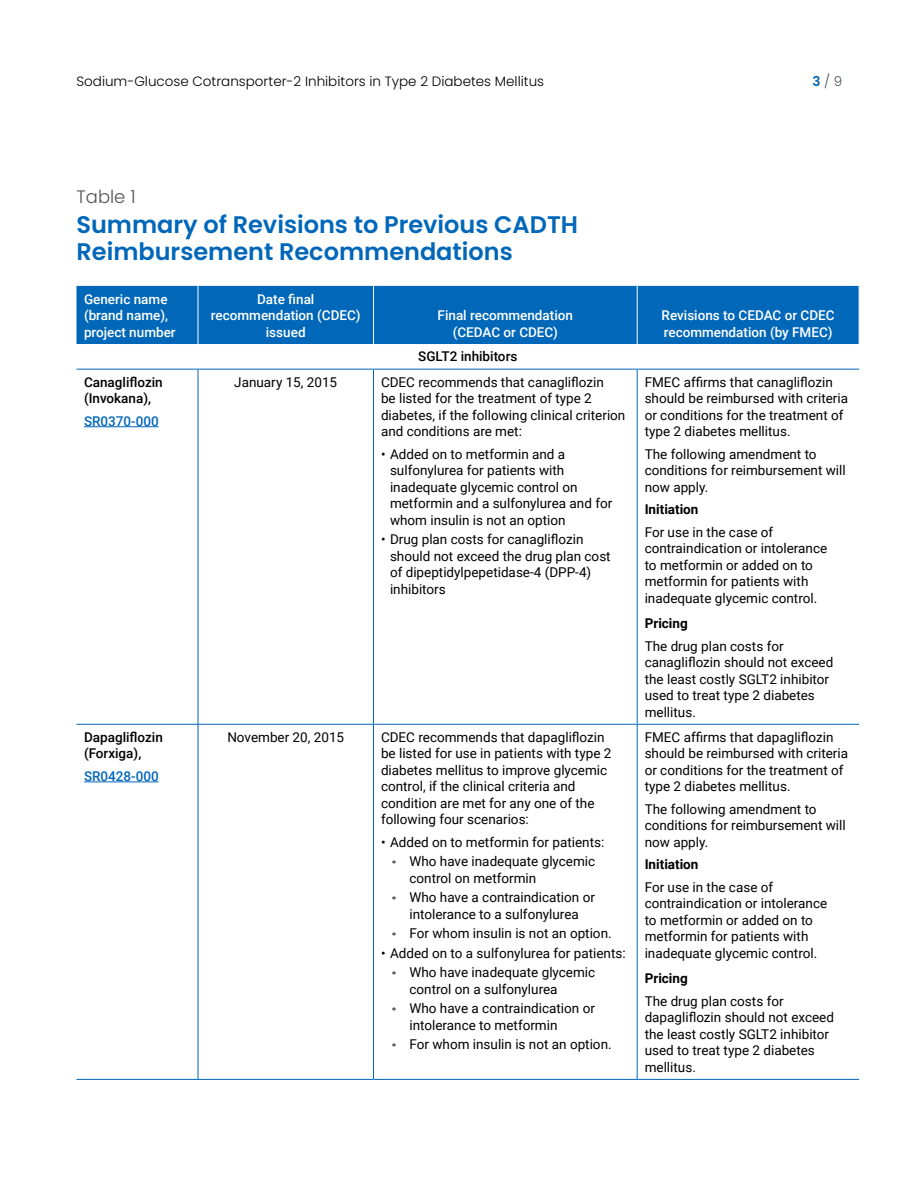
<style>
.page{position:relative;width:918px;height:1188px;background:#fff}
.page>*{position:absolute;margin:0;border:0;box-sizing:border-box;transform-origin:0 0}
.Table_Title{font:600 24px/27px "Poppins";color:#0067b9}
.Table{font:300 18px "Poppins";color:#545454}
.Table_Body_Copy{font:13.5px/16.5px "Roboto";color:#000}
.Table_Bullets_level_2{font:13.5px/16.5px "Roboto";color:#000}
.Table_Header_Copy{font:500 13.5px/16.5px "Roboto";color:#fff}
.t1{font:300 13.5px "Poppins";color:#000}
.Table_Body_Copy-2{font:500 13.5px/16.5px "Roboto";color:#000}
.Table_Body_Copy-3{font:700 13.5px "Roboto";color:#000}
.Table_Body_Copy-4{font:500 13.5px "Roboto";color:#0067b9}
.Centered_Table_Subheading{font:500 13.5px "Roboto";color:#000}
.t2{font:300 13.5px "Poppins";color:#455059}
.s1{font-weight:600;color:#0067b9}
</style>
<div class="page">
<div style="left:76px;top:286px;width:783px;height:58px;background:#0067b9"></div>
<hr style="left:198px;top:369px;width:176px;height:1px;background:#0067b9">
<hr style="left:374px;top:369px;width:263px;height:1px;background:#0067b9">
<hr style="left:373px;top:370px;width:1px;height:354px;background:#0067b9">
<hr style="left:198px;top:724px;width:176px;height:1px;background:#0067b9">
<hr style="left:374px;top:724px;width:263px;height:1px;background:#0067b9">
<hr style="left:373px;top:725px;width:1px;height:354px;background:#0067b9">
<hr style="left:198px;top:1079px;width:176px;height:1px;background:#0067b9">
<hr style="left:374px;top:1079px;width:263px;height:1px;background:#0067b9">
<hr style="left:76px;top:369px;width:122px;height:1px;background:#0067b9">
<hr style="left:198px;top:370px;width:1px;height:354px;background:#0067b9">
<hr style="left:76px;top:724px;width:122px;height:1px;background:#0067b9">
<hr style="left:198px;top:725px;width:1px;height:354px;background:#0067b9">
<hr style="left:76px;top:1079px;width:122px;height:1px;background:#0067b9">
<hr style="left:637px;top:369px;width:222px;height:1px;background:#0067b9">
<hr style="left:637px;top:370px;width:1px;height:354px;background:#0067b9">
<hr style="left:637px;top:724px;width:222px;height:1px;background:#0067b9">
<hr style="left:637px;top:725px;width:1px;height:354px;background:#0067b9">
<hr style="left:637px;top:1079px;width:222px;height:1px;background:#0067b9">
<hr style="left:198px;top:286px;width:1px;height:58px;background:#fff">
<hr style="left:373px;top:286px;width:1px;height:58px;background:#fff">
<hr style="left:637px;top:286px;width:1px;height:58px;background:#fff">
<hr style="left:84px;top:426px;width:75px;height:1px;background:#0563c1">
<hr style="left:84px;top:782px;width:75px;height:1px;background:#0563c1">
<p class="t1" style="left:76px;top:73px;width:469px">Sodium-Glucose Cotransporter-2 Inhibitors in Type 2 Diabetes Mellitus</p>
<p class="t2" style="left:812px;top:73px;width:31px"><span class="s1">3</span> / 9</p>
<p class="Table" style="left:76px;top:187px;width:61px">Table 1</p>
<p class="Table_Title" style="left:76px;top:212px;width:503px">Summary of Revisions to Previous CADTH<br>Reimbursement Recommendations</p>
<p class="Table_Header_Copy" style="left:84px;top:290px;width:93px">Generic name (brand name), project number</p>
<p class="Table_Header_Copy" style="left:211px;top:290px;width:151px;text-align:center">Date final recommendation (CDEC) issued</p>
<p class="Table_Header_Copy" style="left:438px;top:306px;width:137px;text-align:center">Final recommendation (CEDAC or CDEC)</p>
<p class="Table_Header_Copy" style="left:662px;top:306px;width:175px">Revisions to CEDAC or CDEC recommendation (by FMEC)</p>
<p class="Centered_Table_Subheading" style="left:418px;top:347px;width:101px">SGLT2 inhibitors</p>
<p class="Table_Body_Copy-2" style="left:84px;top:373px;width:80px">Canagliflozin (Invokana),</p>
<p class="Table_Body_Copy-4" style="left:84px;top:412px;width:76px">SR0370-000</p>
<p class="Table_Body_Copy-2" style="left:84px;top:728px;width:80px">Dapagliflozin (Forxiga),</p>
<p class="Table_Body_Copy-4" style="left:84px;top:767px;width:76px">SR0428-000</p>
<p class="Table_Body_Copy" style="left:234px;top:373px;width:104px">January 15, 2015</p>
<p class="Table_Body_Copy" style="left:381px;top:373px;width:246px">CDEC recommends that canagliflozin<br>be listed for the treatment of type 2 diabetes, if the following clinical criterion and conditions are met:</p>
<p class="Table_Body_Copy" style="left:390px;top:445px;width:224px;text-indent:-9px">• Added on to metformin and a sulfonylurea for patients with inadequate glycemic control on metformin and a sulfonylurea and for whom insulin is not an option</p>
<p class="Table_Body_Copy" style="left:390px;top:531px;width:222px;text-indent:-9px">• Drug plan costs for canagliflozin should not exceed the drug plan cost of dipeptidylpepetidase-4 (DPP-4) inhibitors</p>
<p class="Table_Body_Copy" style="left:227px;top:728px;width:118px">November 20, 2015</p>
<p class="Table_Body_Copy" style="left:381px;top:728px;width:232px">CDEC recommends that dapagliflozin be listed for use in patients with type 2 diabetes mellitus to improve glycemic control, if the clinical criteria and condition are met for any one of the following four scenarios:</p>
<p class="Table_Body_Copy" style="left:381px;top:833px;width:225px">• Added on to metformin for patients:</p>
<p class="Table_Bullets_level_2" style="left:410px;top:853px;width:187px;text-indent:-18px"><sup>˳</sup> Who have inadequate glycemic control on metformin</p>
<p class="Table_Bullets_level_2" style="left:392px;top:889px;width:205px;text-align:center"><sup>˳</sup> Who have a contraindication or intolerance to a sulfonylurea</p>
<p class="Table_Bullets_level_2" style="left:392px;top:925px;width:222px"><sup>˳</sup> For whom insulin is not an option.</p>
<p class="Table_Body_Copy" style="left:381px;top:944px;width:246px">• Added on to a sulfonylurea for patients:</p>
<p class="Table_Bullets_level_2" style="left:410px;top:964px;width:187px;text-indent:-18px"><sup>˳</sup> Who have inadequate glycemic control on a sulfonylurea</p>
<p class="Table_Bullets_level_2" style="left:410px;top:1000px;width:187px;text-indent:-18px"><sup>˳</sup> Who have a contraindication or intolerance to metformin</p>
<p class="Table_Bullets_level_2" style="left:392px;top:1036px;width:222px"><sup>˳</sup> For whom insulin is not an option.</p>
<p class="Table_Body_Copy" style="left:645px;top:373px;width:205px">FMEC affirms that canagliflozin should be reimbursed with criteria or conditions for the treatment of type 2 diabetes mellitus.</p>
<p class="Table_Body_Copy" style="left:645px;top:445px;width:203px">The following amendment to conditions for reimbursement will now apply.</p>
<p class="Table_Body_Copy-3" style="left:645px;top:500px;width:55px">Initiation</p>
<p class="Table_Body_Copy" style="left:645px;top:523px;width:184px">For use in the case of contraindication or intolerance to metformin or added on to metformin for patients with inadequate glycemic control.</p>
<p class="Table_Body_Copy-3" style="left:645px;top:614px;width:45px">Pricing</p>
<p class="Table_Body_Copy" style="left:645px;top:637px;width:190px">The drug plan costs for canagliflozin should not exceed the least costly SGLT2 inhibitor used to treat type 2 diabetes mellitus.</p>
<p class="Table_Body_Copy" style="left:645px;top:728px;width:205px">FMEC affirms that dapagliflozin should be reimbursed with criteria or conditions for the treatment of type 2 diabetes mellitus.</p>
<p class="Table_Body_Copy" style="left:645px;top:800px;width:203px">The following amendment to conditions for reimbursement will now apply.</p>
<p class="Table_Body_Copy-3" style="left:645px;top:855px;width:55px">Initiation</p>
<p class="Table_Body_Copy" style="left:645px;top:878px;width:184px">For use in the case of contraindication or intolerance to metformin or added on to metformin for patients with inadequate glycemic control.</p>
<p class="Table_Body_Copy-3" style="left:645px;top:969px;width:45px">Pricing</p>
<p class="Table_Body_Copy" style="left:645px;top:992px;width:191px">The drug plan costs for dapagliflozin should not exceed the least costly SGLT2 inhibitor used to treat type 2 diabetes mellitus.</p>
</div>
